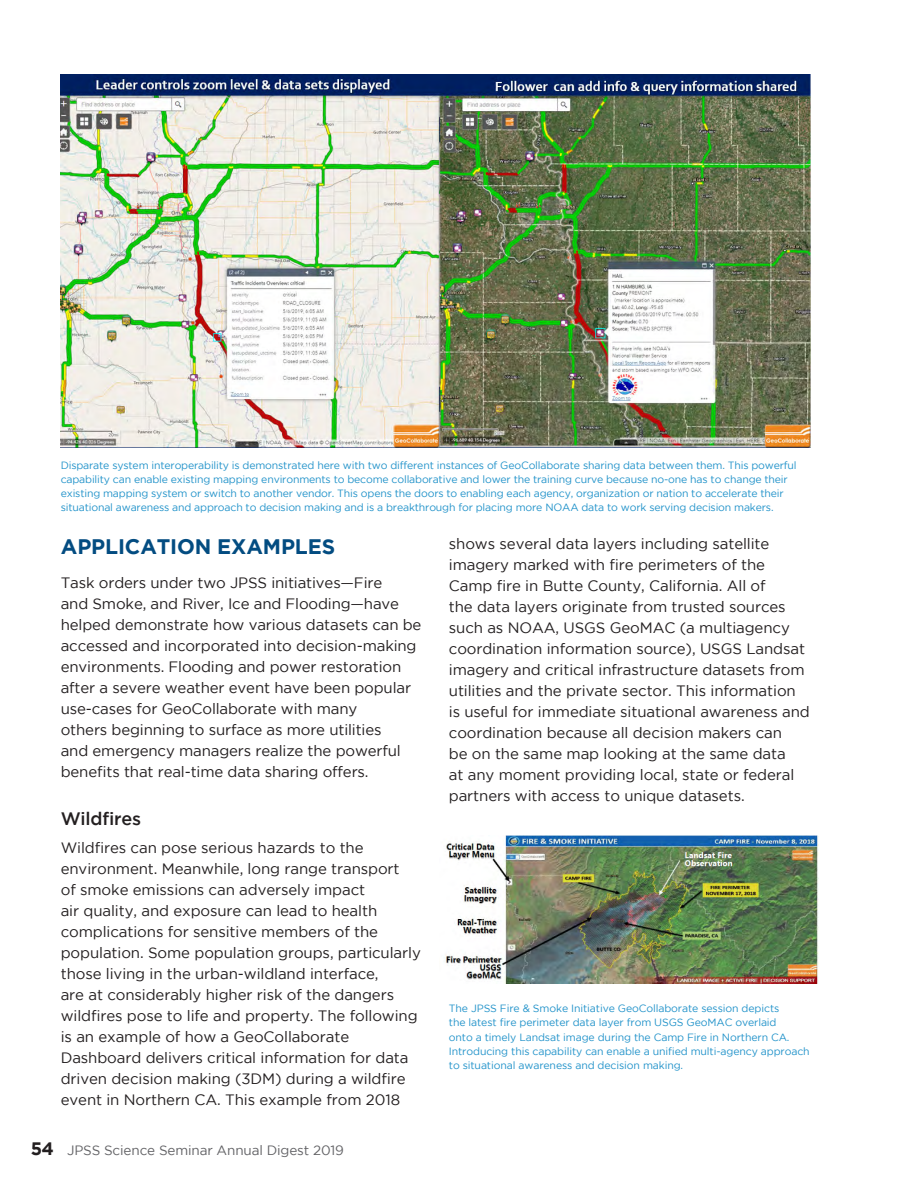
<style>
.page{position:relative;width:918px;height:1188px;background:#fff}
.page>*{position:absolute;margin:0;border:0;box-sizing:border-box;transform-origin:0 0}
.Body{font:700 21px "Gotham";letter-spacing:-.005em;color:#034c81}
.Tertiary_Head{font:500 18px "Gotham";letter-spacing:-.01em;color:#231f20}
.Body-2{font:15px/21px "Gotham";letter-spacing:-.005em;color:#231f20}
.t1{font:13.5px "Gotham";letter-spacing:-.01em;color:#636366}
.t2{font:10.5px/14.2px "Gotham";letter-spacing:-.015em;color:#2293ca}
.s1{font-weight:700;font-size:18px;color:#231f20}
</style>
<div class="page">
<img style="left:61px;top:74px;width:749px;height:373px">
<img style="left:444px;top:835px;width:375px;height:148px">
<h6 class="t2" style="left:61px;top:458px;width:737px">Disparate system interoperability is demonstrated here with two different instances of GeoCollaborate sharing data between them. This powerful capability can enable existing mapping environments to become collaborative and lower the training curve because no-one has to change their existing mapping system or switch to another vendor. This opens the doors to enabling each agency, organization or nation to accelerate their situational awareness and approach to decision making and is a breakthrough for placing more NOAA data to work serving decision makers.</h6>
<p class="Body" style="left:61px;top:534px;width:276px">APPLICATION EXAMPLES</p>
<p class="Body-2" style="left:61px;top:572px;width:362px">Task orders under two JPSS initiatives—Fire<br>and Smoke, and River, Ice and Flooding—have helped demonstrate how various datasets can be accessed and incorporated into decision-making environments. Flooding and power restoration after a severe weather event have been popular use-cases for GeoCollaborate with many<br>others beginning to surface as more utilities<br>and emergency managers realize the powerful benefits that real-time data sharing offers.</p>
<h3 class="Tertiary_Head" style="left:61px;top:809px;width:82px">Wildfires</h3>
<p class="Body-2" style="left:61px;top:837px;width:362px">Wildfires can pose serious hazards to the environment. Meanwhile, long range transport<br>of smoke emissions can adversely impact<br>air quality, and exposure can lead to health complications for sensitive members of the population. Some population groups, particularly those living in the urban-wildland interface,<br>are at considerably higher risk of the dangers wildfires pose to life and property. The following is an example of how a GeoCollaborate Dashboard delivers critical information for data driven decision making (3DM) during a wildfire event in Northern CA. This example from 2018</p>
<p class="t1" style="left:31px;top:1143px;width:315px"><span class="s1">54</span> JPSS Science Seminar Annual Digest 2019</p>
<p class="Body-2" style="left:449px;top:533px;width:362px">shows several data layers including satellite imagery marked with fire perimeters of the Camp fire in Butte County, California. All of<br>the data layers originate from trusted sources such as NOAA, USGS GeoMAC (a multiagency coordination information source), USGS Landsat imagery and critical infrastructure datasets from utilities and the private sector. This information is useful for immediate situational awareness and coordination because all decision makers can<br>be on the same map looking at the same data<br>at any moment providing local, state or federal partners with access to unique datasets.</p>
<h6 class="t2" style="left:449px;top:1001px;width:362px">The JPSS Fire &amp; Smoke Initiative GeoCollaborate session depicts<br>the latest fire perimeter data layer from USGS GeoMAC overlaid<br>onto a timely Landsat image during the Camp Fire in Northern CA.<br>Introducing this capability can enable a unified multi-agency approach to situational awareness and decision making.</h6>
</div>
